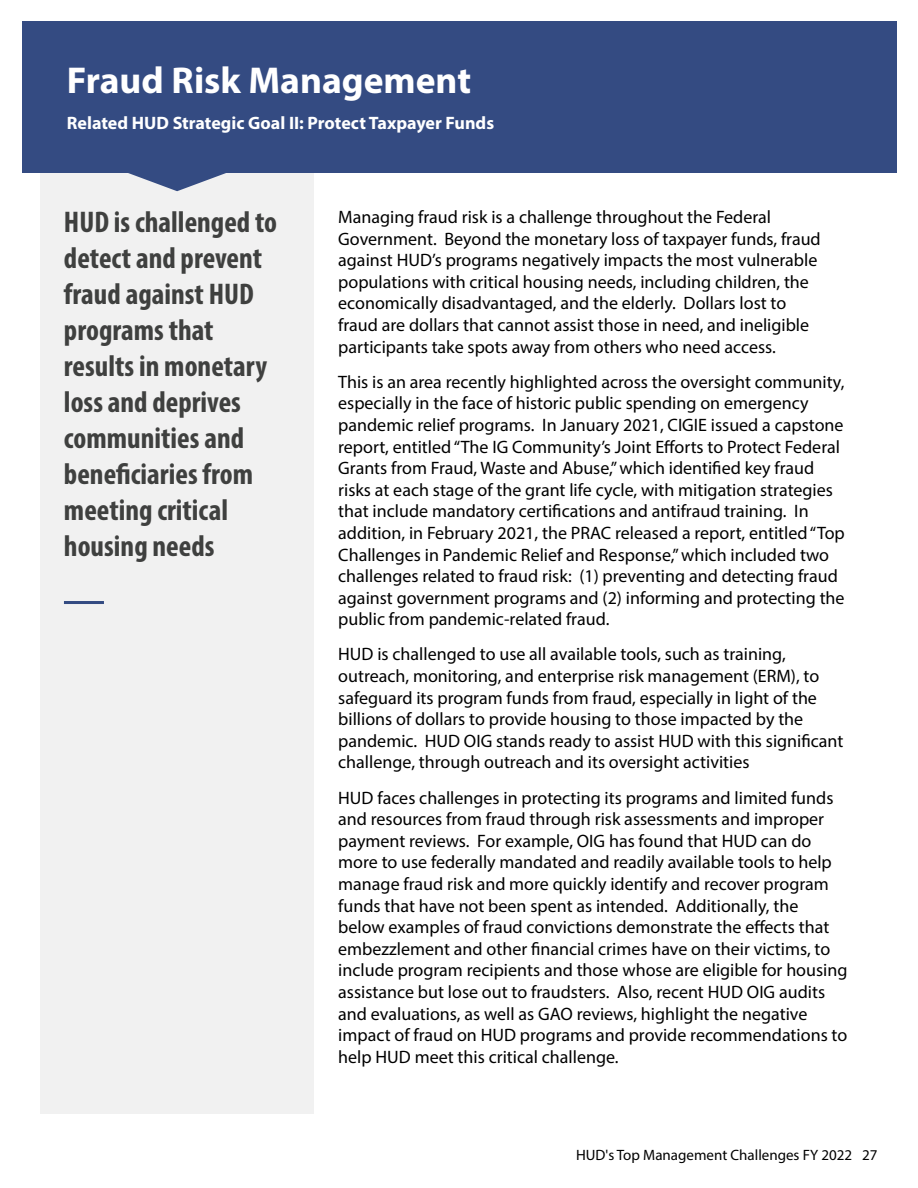
<style>
.page{position:relative;width:918px;height:1188px;background:#fff}
.page>*{position:absolute;margin:0;border:0;box-sizing:border-box;transform-origin:0 0}
.Header_1{font:700 37.5px "Myriad Pro";color:#fff}
.Requirement_Each_Pag{font:30px/36px "Myriad Variable Concept";color:#3f403f}
.Body_Text{font:18px/21.6px "Myriad Pro";color:#000}
.t1{font:700 18px "Myriad Pro";color:#fff}
.t2{font:15px "Myriad Pro";color:#000}
</style>
<div class="page">
<div style="left:22px;top:22px;width:874px;height:151px;background:#344b82"></div>
<div style="left:40px;top:173px;width:274px;height:941px;background:#f1f1f1"></div>
<hr style="left:64px;top:601px;width:40px;height:3px;background:#344b82">
<svg style="left:128px;top:173px;width:98px;height:18px"></svg>
<p class="Header_1" style="left:67px;top:55px;width:406px">Fraud Risk Management</p>
<p class="t1" style="left:67px;top:111px;width:429px">Related HUD Strategic Goal II: Protect Taxpayer Funds</p>
<p class="Requirement_Each_Pag" style="left:64px;top:204px;width:215px">HUD is challenged to detect and prevent fraud against HUD programs that results in monetary loss and deprives communities and beneficiaries from meeting critical housing needs</p>
<p class="Body_Text" style="left:338px;top:206px;width:484px">Managing fraud risk is a challenge throughout the Federal Government. Beyond the monetary loss of taxpayer funds, fraud against HUD’s programs negatively impacts the most vulnerable populations with critical housing needs, including children, the economically disadvantaged, and the elderly. Dollars lost to fraud are dollars that cannot assist those in need, and ineligible participants take spots away from others who need access.</p>
<p class="Body_Text" style="left:338px;top:371px;width:508px">This is an area recently highlighted across the oversight community, especially in the face of historic public spending on emergency pandemic relief programs. In January 2021, CIGIE issued a capstone report, entitled “The IG Community’s Joint Efforts to Protect Federal Grants from Fraud, Waste and Abuse,” which identified key fraud risks at each stage of the grant life cycle, with mitigation strategies that include mandatory certifications and antifraud training. In addition, in February 2021, the PRAC released a report, entitled “Top Challenges in Pandemic Relief and Response,” which included two challenges related to fraud risk: (1) preventing and detecting fraud against government programs and (2) informing and protecting the public from pandemic-related fraud.</p>
<p class="Body_Text" style="left:338px;top:643px;width:507px">HUD is challenged to use all available tools, such as training, outreach, monitoring, and enterprise risk management (ERM), to safeguard its program funds from fraud, especially in light of the billions of dollars to provide housing to those impacted by the pandemic. HUD OIG stands ready to assist HUD with this significant challenge, through outreach and its oversight activities</p>
<p class="Body_Text" style="left:338px;top:786px;width:511px">HUD faces challenges in protecting its programs and limited funds and resources from fraud through risk assessments and improper payment reviews. For example, OIG has found that HUD can do more to use federally mandated and readily available tools to help manage fraud risk and more quickly identify and recover program funds that have not been spent as intended. Additionally, the below examples of fraud convictions demonstrate the effects that embezzlement and other financial crimes have on their victims, to include program recipients and those whose are eligible for housing assistance but lose out to fraudsters. Also, recent HUD OIG audits and evaluations, as well as GAO reviews, highlight the negative impact of fraud on HUD programs and provide recommendations to help HUD meet this critical challenge.</p>
<p class="t2" style="left:576px;top:1146px;width:303px">HUD's Top Management Challenges FY 2022 27</p>
</div>
